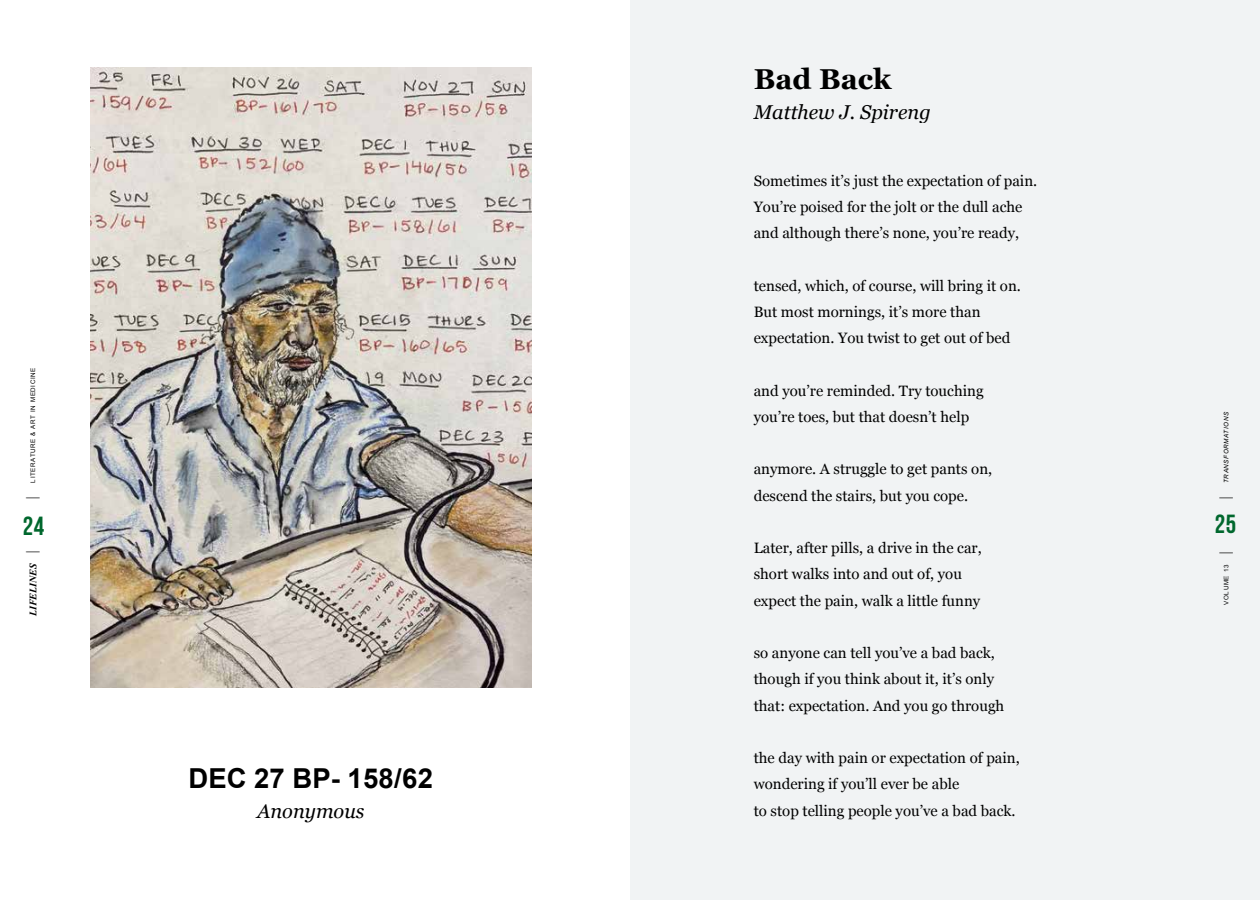
<style>
.page{position:relative;width:1260px;height:900px;background:#fff}
.page>*{position:absolute;margin:0;border:0;box-sizing:border-box;transform-origin:0 0}
.t1{font:700 28.75px "Georgia";color:#000}
.t2{font:700 27.5px "Arial";color:#000}
.t3{font:700 26.25px "Bebas Neue";color:#00672d}
.t4{font:italic 20px "Georgia";color:#000}
.t5{font:15px/26.2px "Georgia";color:#000}
.t6{font:italic 700 15px "Times New Roman";color:#000;scale:.67 1}
.t7{font:italic 700 10px "Times New Roman";color:#000}
.t8{font:6.25px "Arial";letter-spacing:.1em;color:#000}
.t9{font:italic 6.25px "Arial";letter-spacing:.095em;color:#000}
.s1{font-size:15px}
</style>
<div class="page">
<img style="left:90px;top:68px;width:441px;height:619px">
<div style="left:630px;top:0;width:630px;height:900px;background:#f1f3f4"></div>
<p class="t8" style="left:29px;top:483px;width:117px;rotate:-90deg">LITERATURE &amp; ART IN MEDICINE</p>
<h3 class="t3" style="left:23px;top:511px;width:23px">24</h3>
<p class="t6" style="left:21px;top:499px;width:5px;rotate:-90deg">|</p>
<p class="t7" style="left:26px;top:616px;width:67px;rotate:-90deg">LIFELINES <span class="s1">|</span></p>
<h2 class="t2" style="left:189px;top:761px;width:246px">DEC 27 BP- 158/62</h2>
<h3 class="t4" style="left:257px;top:796px;width:109px">Anonymous</h3>
<h1 class="t1" style="left:754px;top:58px;width:139px">Bad Back</h1>
<h3 class="t4" style="left:754px;top:97px;width:179px">Matthew J. Spireng</h3>
<p class="t5" style="left:754px;top:167px;width:285px">Sometimes it’s just the expectation of pain.<br>You’re poised for the jolt or the dull ache and although there’s none, you’re ready,</p>
<p class="t5" style="left:754px;top:272px;width:269px">tensed, which, of course, will bring it on.<br>But most mornings, it’s more than expectation. You twist to get out of bed</p>
<p class="t5" style="left:754px;top:377px;width:231px">and you’re reminded. Try touching you’re toes, but that doesn’t help</p>
<p class="t5" style="left:754px;top:456px;width:240px">anymore. A struggle to get pants on, descend the stairs, but you cope.</p>
<p class="t5" style="left:754px;top:534px;width:230px">Later, after pills, a drive in the car, short walks into and out of, you expect the pain, walk a little funny</p>
<p class="t5" style="left:754px;top:639px;width:252px">so anyone can tell you’ve a bad back, though if you think about it, it’s only that: expectation. And you go through</p>
<p class="t5" style="left:754px;top:744px;width:268px">the day with pain or expectation of pain, wondering if you’ll ever be able<br>to stop telling people you’ve a bad back.</p>
<p class="t9" style="left:1222px;top:483px;width:73px;rotate:-90deg">TRANSFORMATIONS</p>
<h3 class="t3" style="left:1215px;top:510px;width:23px">25</h3>
<p class="t6" style="left:1214px;top:499px;width:5px;rotate:-90deg">|</p>
<p class="t6" style="left:1214px;top:554px;width:5px;rotate:-90deg">|</p>
<p class="t8" style="left:1222px;top:605px;width:42px;rotate:-90deg">VOLUME 13</p>
</div>
